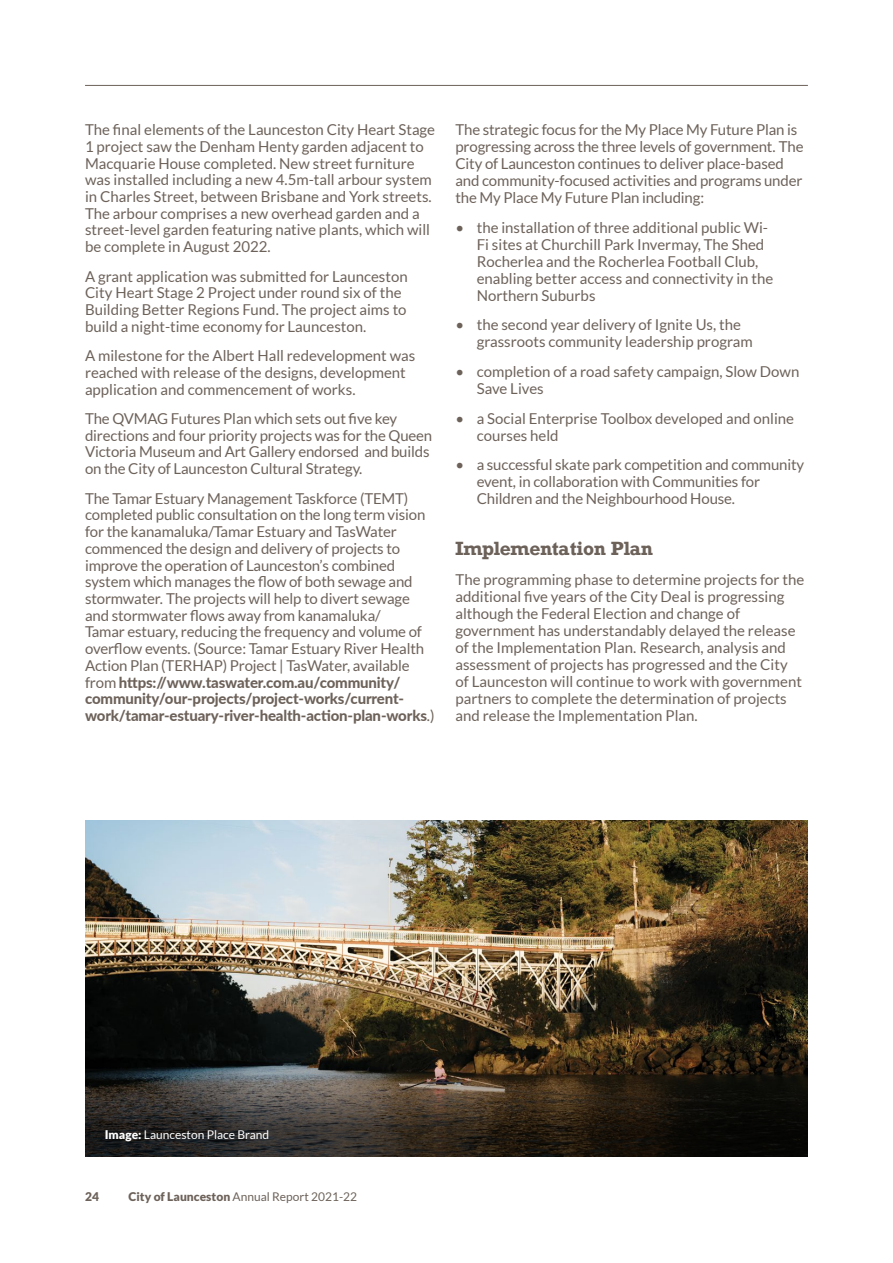
<style>
.page{position:relative;width:893px;height:1263px;background:#fff}
.page>*{position:absolute;margin:0;border:0;box-sizing:border-box;transform-origin:0 0}
.BODY{font:700 18px "Rockwell";letter-spacing:-.015em;color:#6d625a}
.BODY-2{font:15px/16.6px "Lato";color:#6d625a}
.t1{font:12px "Lato";color:#6d625a}
.SMALL{font:12px "Lato";color:#fff}
.t2{font:900 12px "Lato";color:#6d625a}
.s1{font-weight:800}
.s2{font-weight:900}
</style>
<div class="page">
<hr style="left:85px;top:85px;width:723px;height:1px;background:#6d625a">
<img style="left:85px;top:821px;width:723px;height:212px">
<svg style="left:85px;top:1033px;width:723px;height:124px;background:#2f2920"></svg>
<hr style="left:892px;top:0;width:1px;height:821px;background:#d1d3d4">
<hr style="left:892px;top:372px;width:1px;height:449px;background:#000">
<p class="BODY-2" style="left:85px;top:121px;width:352px">The final elements of the Launceston City Heart Stage 1 project saw the Denham Henty garden adjacent to Macquarie House completed. New street furniture was installed including a new 4.5m-tall arbour system in Charles Street, between Brisbane and York streets.<br>The arbour comprises a new overhead garden and a street-level garden featuring native plants, which will be complete in August 2022.</p>
<p class="BODY-2" style="left:85px;top:268px;width:324px">A grant application was submitted for Launceston City Heart Stage 2 Project under round six of the Building Better Regions Fund. The project aims to build a night-time economy for Launceston.</p>
<p class="BODY-2" style="left:85px;top:347px;width:332px">A milestone for the Albert Hall redevelopment was reached with release of the designs, development application and commencement of works.</p>
<p class="BODY-2" style="left:85px;top:410px;width:349px">The QVMAG Futures Plan which sets out five key directions and four priority projects was for the Queen Victoria Museum and Art Gallery endorsed and builds on the City of Launceston Cultural Strategy.</p>
<p class="BODY-2" style="left:85px;top:490px;width:351px">The Tamar Estuary Management Taskforce (TEMT) completed public consultation on the long term vision for the kanamaluka/Tamar Estuary and TasWater commenced the design and delivery of projects to improve the operation of Launceston’s combined system which manages the flow of both sewage and stormwater. The projects will help to divert sewage and stormwater flows away from kanamaluka/<br>Tamar estuary, reducing the frequency and volume of overflow events. (Source: Tamar Estuary River Health Action Plan (TERHAP) Project | TasWater, available from <span class="s1">https://www.taswater.com.au/community/ community/our-projects/project-works/current&shy;work/tamar-estuary-river-health-action-plan-works</span>.)</p>
<p class="BODY-2" style="left:455px;top:121px;width:350px">The strategic focus for the My Place My Future Plan is progressing across the three levels of government. The City of Launceston continues to deliver place-based and community-focused activities and programs under the My Place My Future Plan including:</p>
<p class="BODY-2" style="left:477px;top:219px;width:298px;text-indent:-21px">• the installation of three additional public Wi-Fi sites at Churchill Park Invermay, The Shed Rocherlea and the Rocherlea Football Club, enabling better access and connectivity in the Northern Suburbs</p>
<p class="BODY-2" style="left:477px;top:316px;width:277px;text-indent:-21px">• the second year delivery of Ignite Us, the grassroots community leadership program</p>
<p class="BODY-2" style="left:477px;top:363px;width:324px;text-indent:-21px">• completion of a road safety campaign, Slow Down<br>Save Lives</p>
<p class="BODY-2" style="left:477px;top:410px;width:319px;text-indent:-21px">• a Social Enterprise Toolbox developed and online courses held</p>
<p class="BODY-2" style="left:477px;top:456px;width:329px;text-indent:-21px">• a successful skate park competition and community event, in collaboration with Communities for<br>Children and the Neighbourhood House.</p>
<p class="BODY" style="left:455px;top:537px;width:199px">Implementation Plan</p>
<p class="BODY-2" style="left:455px;top:571px;width:350px">The programming phase to determine projects for the additional five years of the City Deal is progressing although the Federal Election and change of government has understandably delayed the release of the Implementation Plan. Research, analysis and assessment of projects has progressed and the City of Launceston will continue to work with government partners to complete the determination of projects and release the Implementation Plan.</p>
<p class="SMALL" style="left:105px;top:1128px;width:166px"><span class="s2">Image:</span> Launceston Place Brand</p>
<p class="t2" style="left:85px;top:1189px;width:15px">24</p>
<p class="t1" style="left:129px;top:1190px;width:230px"><span class="s2">City of Launceston</span> Annual Report 2021-22</p>
</div>
